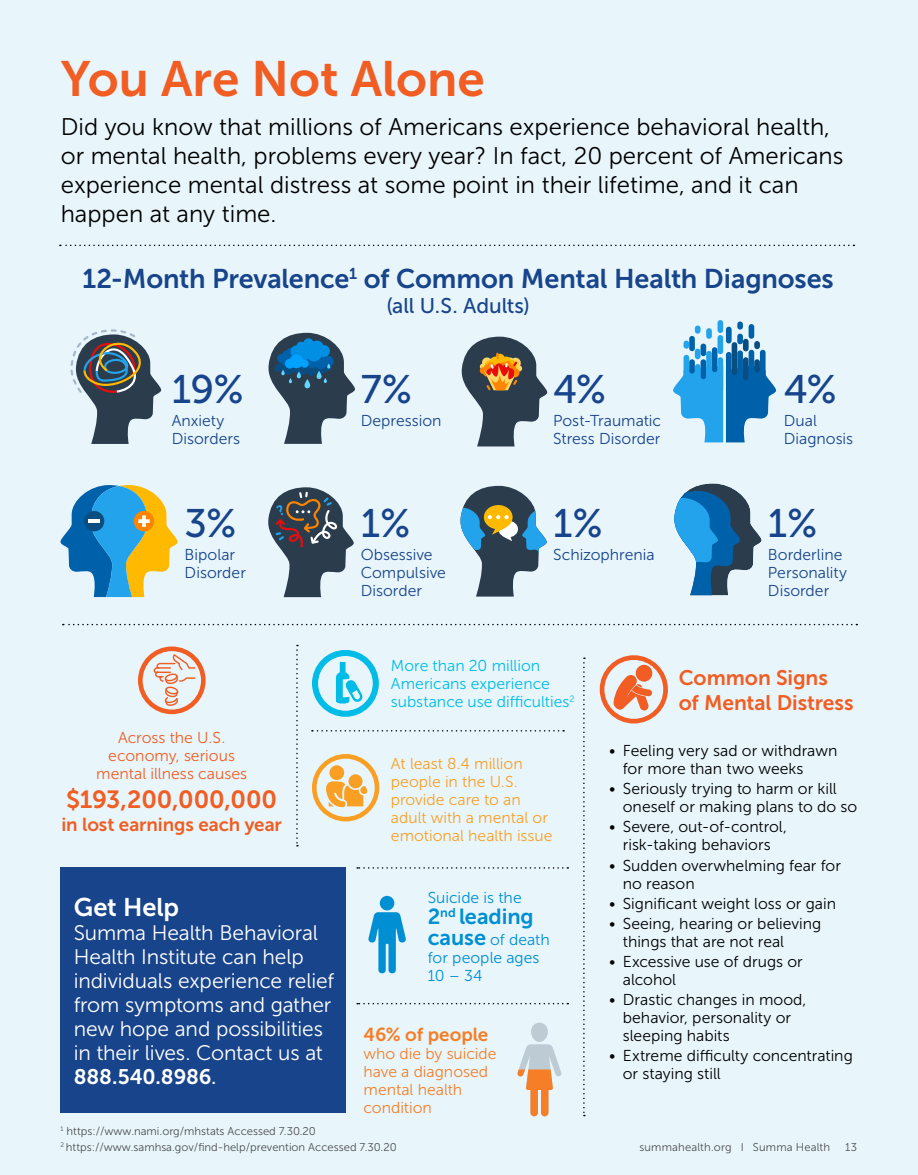
<style>
.page{position:relative;width:918px;height:1175px;background:#fff}
.page>*{position:absolute;margin:0;border:0;box-sizing:border-box;transform-origin:0 0}
.t1{font:49.5px "Museo Sans 700";color:#f15d22}
.t2{font:39.75px "Museo Sans 500";color:#18448b}
.t3{font:27px "Museo Sans 700";letter-spacing:-.005em;color:#18448b}
.t4{font:25.5px "Museo Sans 700";letter-spacing:-.005em;color:#fff}
.t5{font:24.75px "Museo Sans 700";color:#f15d22}
.t6{font:24px/28.8px "Museo Sans 300";color:#000}
.t7{font:21.75px "Museo Sans 700";letter-spacing:-.005em;color:#008fd2}
.t8{font:21.15px "Museo Sans 500";letter-spacing:-.005em;color:#18448b}
.t9{font:21px/24px "Museo Sans 300";letter-spacing:-.005em;color:#fff}
.t10{font:21px/25.2px "Museo Sans 700";letter-spacing:-.005em;color:#f15d22}
.t11{font:21px "Museo Sans 700";letter-spacing:-.005em;color:#fff}
.t12{font:18.75px "Museo Sans 700";letter-spacing:-.005em;color:#f15d22}
.t13{font:18.75px "Museo Sans 700";color:#f57e27}
.t14{font:15.75px/18px "Museo Sans 300";color:#000}
.t15{font:15.75px/18px "Museo Sans 300";color:#18448b}
.t16{font:15.75px/18px "Museo Sans 300";color:#f9a024}
.t17{font:15.75px/18px "Museo Sans 300";color:#00bce7}
.t18{font:15.75px/18px "Museo Sans 300";color:#f57e27}
.t19{font:15.75px/18px "Museo Sans 300";color:#f15d22;text-align:center}
.t20{font:15.75px/18px "Museo Sans 300";color:#008fd2}
.t21{font:11.25px/15.3px "Museo Sans 300";color:#4d4d4f}
.s1{font-family:"Museo Sans 500"}
.s2{font-family:"Museo Sans 700";font-size:21.75px}
</style>
<div class="page">
<div style="left:0;top:0;width:918px;height:1174px;background:#e8f6fc"></div>
<div style="left:60px;top:867px;width:286px;height:246px;background:#18448b"></div>
<svg style="left:368px;top:912px;width:38px;height:61px"></svg>
<div style="left:380px;top:895px;width:14px;height:15px;background:#008fd2;border-radius:50%"></div>
<svg style="left:312px;top:650px;width:67px;height:67px"></svg>
<div style="left:138px;top:646px;width:68px;height:68px;border:5px solid #f15d22;border-radius:50%"></div>
<svg style="left:153px;top:653px;width:43px;height:52px"></svg>
<svg style="left:296px;top:644px;width:2px;height:202px"></svg>
<svg style="left:583px;top:657px;width:2px;height:459px"></svg>
<svg style="left:63px;top:624px;width:794px;height:1px"></svg>
<svg style="left:357px;top:867px;width:211px;height:1px"></svg>
<svg style="left:357px;top:1002px;width:211px;height:2px"></svg>
<svg style="left:312px;top:730px;width:252px;height:1px"></svg>
<div style="left:312px;top:754px;width:67px;height:67px;border:5px solid #f9a024;border-radius:50%"></div>
<div style="left:329px;top:765px;width:15px;height:15px;background:#f9a024;border-radius:50%"></div>
<svg style="left:326px;top:781px;width:42px;height:26px"></svg>
<div style="left:349px;top:774px;width:14px;height:14px;background:#f9a024;border-radius:50%"></div>
<div style="left:531px;top:1022px;width:17px;height:20px;background:#bdccd4;border-radius:50%"></div>
<svg style="left:517px;top:1044px;width:44px;height:72px"></svg>
<div style="left:600px;top:655px;width:68px;height:68px;border:5px solid #f15d22;border-radius:50%"></div>
<div style="left:636px;top:665px;width:16px;height:16px;background:#f15d22;border-radius:50%"></div>
<svg style="left:613px;top:674px;width:39px;height:38px"></svg>
<svg style="left:60px;top:245px;width:794px;height:1px"></svg>
<svg style="left:268px;top:333px;width:87px;height:111px"></svg>
<svg style="left:317px;top:371px;width:5px;height:8px"></svg>
<svg style="left:460px;top:486px;width:87px;height:110px"></svg>
<svg style="left:268px;top:487px;width:86px;height:110px"></svg>
<svg style="left:60px;top:485px;width:118px;height:112px"></svg>
<svg style="left:461px;top:337px;width:86px;height:109px"></svg>
<svg style="left:674px;top:483px;width:88px;height:112px"></svg>
<svg style="left:673px;top:365px;width:103px;height:77px"></svg>
<div style="left:684px;top:355px;width:5px;height:21px;background:#24a3ed;border-radius:3px"></div>
<div style="left:689px;top:336px;width:6px;height:15px;background:#0061ab;border-radius:3px"></div>
<div style="left:701px;top:343px;width:5px;height:13px;background:#0061ab;border-radius:3px"></div>
<div style="left:712px;top:347px;width:6px;height:25px;background:#0061ab;border-radius:3px"></div>
<div style="left:689px;top:359px;width:6px;height:14px;background:#0061ab;border-radius:3px"></div>
<div style="left:695px;top:349px;width:6px;height:10px;background:#24a3ed;border-radius:3px"></div>
<div style="left:701px;top:359px;width:5px;height:20px;background:#0061ab;border-radius:3px"></div>
<div style="left:695px;top:325px;width:6px;height:9px;background:#24a3ed;border-radius:3px"></div>
<div style="left:684px;top:340px;width:5px;height:9px;background:#24a3ed;border-radius:3px"></div>
<div style="left:718px;top:320px;width:5px;height:13px;background:#24a3ed;border-radius:3px"></div>
<div style="left:695px;top:364px;width:6px;height:35px;background:#24a3ed;border-radius:3px"></div>
<div style="left:706px;top:328px;width:6px;height:11px;background:#24a3ed;border-radius:3px"></div>
<div style="left:718px;top:335px;width:5px;height:19px;background:#24a3ed;border-radius:3px"></div>
<div style="left:706px;top:351px;width:6px;height:35px;background:#24a3ed;border-radius:3px"></div>
<div style="left:718px;top:357px;width:5px;height:35px;background:#24a3ed;border-radius:3px"></div>
<div style="left:760px;top:350px;width:6px;height:28px;background:#0061ab;border-radius:3px"></div>
<div style="left:743px;top:339px;width:6px;height:12px;background:#0a4d80;border-radius:3px"></div>
<div style="left:732px;top:342px;width:5px;height:33px;background:#0a4d80;border-radius:3px"></div>
<div style="left:754px;top:359px;width:6px;height:13px;background:#0a4d80;border-radius:3px"></div>
<div style="left:749px;top:324px;width:5px;height:15px;background:#0061ab;border-radius:3px"></div>
<div style="left:743px;top:357px;width:6px;height:23px;background:#0a4d80;border-radius:3px"></div>
<div style="left:737px;top:321px;width:6px;height:8px;background:#0061ab;border-radius:3px"></div>
<div style="left:754px;top:341px;width:6px;height:8px;background:#0a4d80;border-radius:3px"></div>
<div style="left:726px;top:327px;width:6px;height:16px;background:#0061ab;border-radius:3px"></div>
<div style="left:749px;top:350px;width:5px;height:38px;background:#0061ab;border-radius:3px"></div>
<div style="left:737px;top:334px;width:6px;height:10px;background:#0061ab;border-radius:3px"></div>
<div style="left:737px;top:350px;width:6px;height:35px;background:#0061ab;border-radius:3px"></div>
<div style="left:726px;top:352px;width:6px;height:35px;background:#0061ab;border-radius:3px"></div>
<svg style="left:70px;top:329px;width:91px;height:115px"></svg>
<h1 class="t1" style="left:61px;top:51px;width:426px">You Are Not Alone</h1>
<h3 class="t6" style="left:61px;top:113px;width:784px">Did you know that millions of Americans experience behavioral health, or mental health, problems every year? In fact, 20 percent of Americans experience mental distress at some point in their lifetime, and it can happen at any time.</h3>
<h3 class="t3" style="left:83px;top:264px;width:753px">12-Month Prevalence<sup>1</sup> of Common Mental Health Diagnoses</h3>
<h3 class="t8" style="left:386px;top:294px;width:145px">(all U.S. Adults)</h3>
<h2 class="t2" style="left:172px;top:367px;width:74px">19%</h2>
<p class="t15" style="left:172px;top:411px;width:70px">Anxiety<br>Disorders</p>
<h2 class="t2" style="left:185px;top:501px;width:53px">3%</h2>
<p class="t15" style="left:185px;top:545px;width:63px">Bipolar<br>Disorder</p>
<p class="t19" style="left:96px;top:728px;width:152px">Across the U.S. economy, serious mental illness causes</p>
<h3 class="t5" style="left:66px;top:786px;width:213px">$193,200,000,000</h3>
<p class="t12" style="left:61px;top:814px;width:222px">in lost earnings each year</p>
<h3 class="t4" style="left:74px;top:893px;width:107px">Get Help</h3>
<h3 class="t9" style="left:74px;top:921px;width:262px">Summa Health Behavioral<br>Health Institute can help individuals experience relief from symptoms and gather new hope and possibilities in their lives. Contact us at</h3>
<h3 class="t11" style="left:74px;top:1065px;width:144px">888.540.8986<span class="s1">.</span></h3>
<h2 class="t2" style="left:361px;top:367px;width:53px">7%</h2>
<h2 class="t2" style="left:553px;top:367px;width:54px">4%</h2>
<h2 class="t2" style="left:784px;top:367px;width:54px">4%</h2>
<p class="t15" style="left:361px;top:411px;width:82px">Depression</p>
<p class="t15" style="left:553px;top:411px;width:109px">Post-Traumatic<br>Stress Disorder</p>
<p class="t15" style="left:784px;top:411px;width:71px">Dual<br>Diagnosis</p>
<h2 class="t2" style="left:361px;top:501px;width:51px">1%</h2>
<h2 class="t2" style="left:553px;top:501px;width:51px">1%</h2>
<h2 class="t2" style="left:768px;top:501px;width:51px">1%</h2>
<p class="t15" style="left:361px;top:545px;width:87px">Obsessive<br>Compulsive<br>Disorder</p>
<p class="t15" style="left:553px;top:545px;width:103px">Schizophrenia</p>
<p class="t15" style="left:768px;top:545px;width:81px">Borderline<br>Personality<br>Disorder</p>
<p class="t17" style="left:391px;top:657px;width:185px">More than 20 million<br>Americans experience substance use difficulties<sup>2</sup></p>
<h3 class="t10" style="left:679px;top:665px;width:176px">Common Signs<br>of Mental Distress</h3>
<p class="t16" style="left:391px;top:754px;width:163px">At least 8.4 million people in the U.S. provide care to an adult with a mental or emotional health issue</p>
<p class="t20" style="left:428px;top:888px;width:95px">Suicide is the</p>
<h3 class="t7" style="left:428px;top:904px;width:108px">2<sup>nd</sup> leading</h3>
<p class="t20" style="left:428px;top:930px;width:124px"><span class="s2">cause</span> of death for people ages<br>10 – 34</p>
<p class="t13" style="left:364px;top:1024px;width:126px">46% of people</p>
<p class="t18" style="left:364px;top:1044px;width:135px">who die by suicide have a diagnosed mental health condition</p>
<p class="t14" style="left:623px;top:741px;width:216px;text-indent:-13px">• Feeling very sad or withdrawn for more than two weeks</p>
<p class="t14" style="left:623px;top:780px;width:236px;text-indent:-13px">• Seriously trying to harm or kill oneself or making plans to do so</p>
<p class="t14" style="left:609px;top:818px;width:179px;text-align:center">• Severe, out-of-control, risk-taking behaviors</p>
<p class="t14" style="left:623px;top:856px;width:220px;text-indent:-13px">• Sudden overwhelming fear for no reason</p>
<p class="t14" style="left:609px;top:894px;width:228px">• Significant weight loss or gain</p>
<p class="t14" style="left:623px;top:914px;width:200px;text-indent:-13px">• Seeing, hearing or believing things that are not real</p>
<p class="t14" style="left:623px;top:952px;width:181px;text-indent:-13px">• Excessive use of drugs or alcohol</p>
<p class="t14" style="left:623px;top:990px;width:185px;text-indent:-13px">• Drastic changes in mood, behavior, personality or sleeping habits</p>
<p class="t14" style="left:623px;top:1047px;width:232px;text-indent:-13px">• Extreme difficulty concentrating or staying still</p>
<p class="t21" style="left:60px;top:1123px;width:338px"><sup>1</sup> https://www.nami.org/mhstats Accessed 7.30.20<br><sup>2</sup> https://www.samhsa.gov/find-help/prevention Accessed 7.30.20</p>
<p class="t21" style="left:639px;top:1139px;width:192px">summahealth.org I Summa Health</p>
<p class="t21" style="left:845px;top:1139px;width:13px">13</p>
</div>
